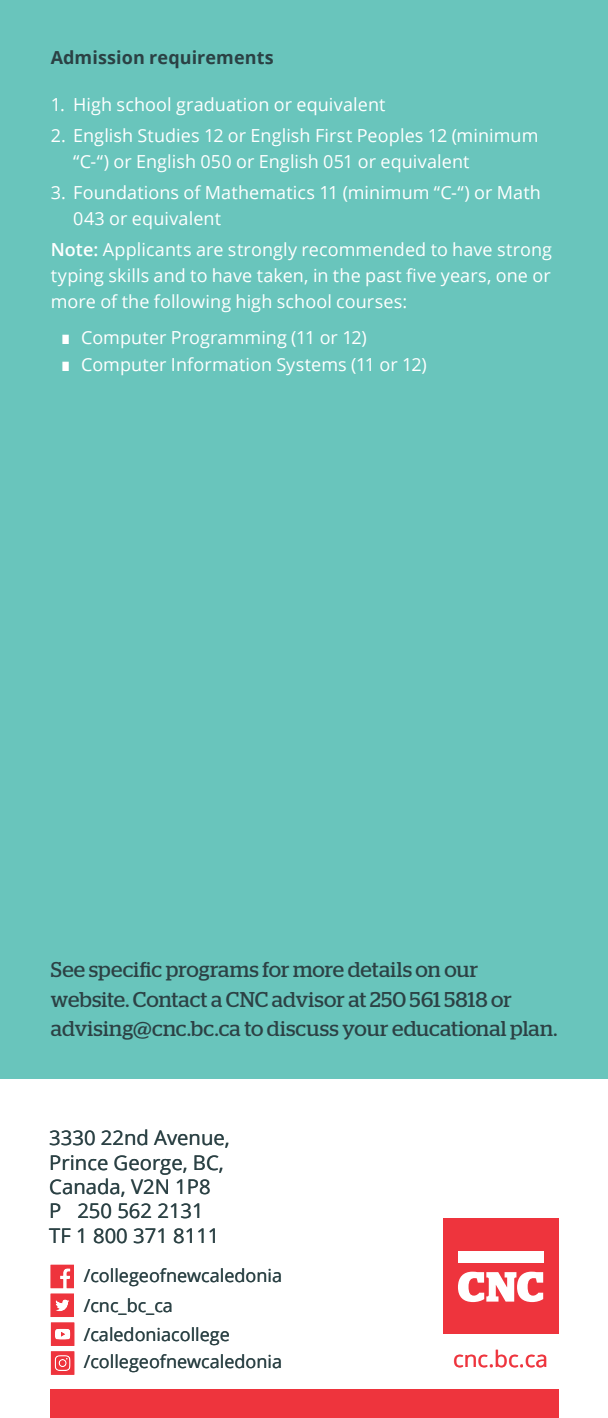
<style>
.page{position:relative;width:608px;height:1418px;background:#fff}
.page>*{position:absolute;margin:0;border:0;box-sizing:border-box;transform-origin:0 0}
.t1{font:22.5px "Open Sans";color:#ee343d}
.t2{font:21.38px/29.2px "Stag";letter-spacing:.005em;color:#2c4144}
.t3{font:20.25px/24.3px "Open Sans";color:#2b4144}
.t4{font:18px/25.9px "Open Sans";letter-spacing:.005em;color:#fff}
.t5{font:18px/28.6px "Open Sans";color:#2b4144}
.t6{font:700 18px "Open Sans";letter-spacing:.005em;color:#2b4144}
.s1{font-weight:600}
.s2{font-family:"Arial Unicode MS"}
</style>
<div class="page">
<div style="left:50px;top:1389px;width:508px;height:29px;background:#ee343d"></div>
<svg style="left:51px;top:1351px;width:23px;height:23px"></svg>
<svg style="left:51px;top:1264px;width:23px;height:81px"></svg>
<div style="left:442px;top:1218px;width:116px;height:116px;background:#ee343d"></div>
<svg style="left:458px;top:1271px;width:85px;height:31px"></svg>
<div style="left:458px;top:1250px;width:85px;height:12px;background:#fff"></div>
<div style="left:0;top:0;width:608px;height:1078px;background:#69c5bc"></div>
<p class="t6" style="left:51px;top:45px;width:224px">Admission requirements</p>
<p class="t4" style="left:51px;top:91px;width:336px">1. High school graduation or equivalent</p>
<p class="t4" style="left:73px;top:122px;width:466px;text-indent:-22px">2. English Studies 12 or English First Peoples 12 (minimum “C-“) or English 050 or English 051 or equivalent</p>
<p class="t4" style="left:73px;top:179px;width:469px;text-indent:-22px">3. Foundations of Mathematics 11 (minimum “C-“) or Math<br>043 or equivalent</p>
<p class="t4" style="left:51px;top:236px;width:503px;text-align:justify"><span class="s1">Note:</span> Applicants are strongly recommended to have strong typing skills and to have taken, in the past five years, one or more of the following high school courses:</p>
<p class="t4" style="left:61px;top:322px;width:367px;line-height:27.9px"><span class="s2">∎</span> Computer Programming (11 or 12)<br><span class="s2">∎</span> Computer Information Systems (11 or 12)</p>
<p class="t2" style="left:51px;top:955px;width:508px">See specific programs for more details on our website. Contact a CNC advisor at 250 561 5818 or advising@cnc.bc.ca to discuss your educational plan.</p>
<p class="t3" style="left:49px;top:1125px;width:182px">3330 22nd Avenue,<br>Prince George, BC,<br>Canada, V2N 1P8<br>P 250 562 2131<br>TF 1 800 371 8111</p>
<p class="t5" style="left:84px;top:1261px;width:200px">/collegeofnewcaledonia /cnc_bc_ca /caledoniacollege /collegeofnewcaledonia</p>
<p class="t1" style="left:453px;top:1343px;width:96px">cnc.bc.ca</p>
</div>
